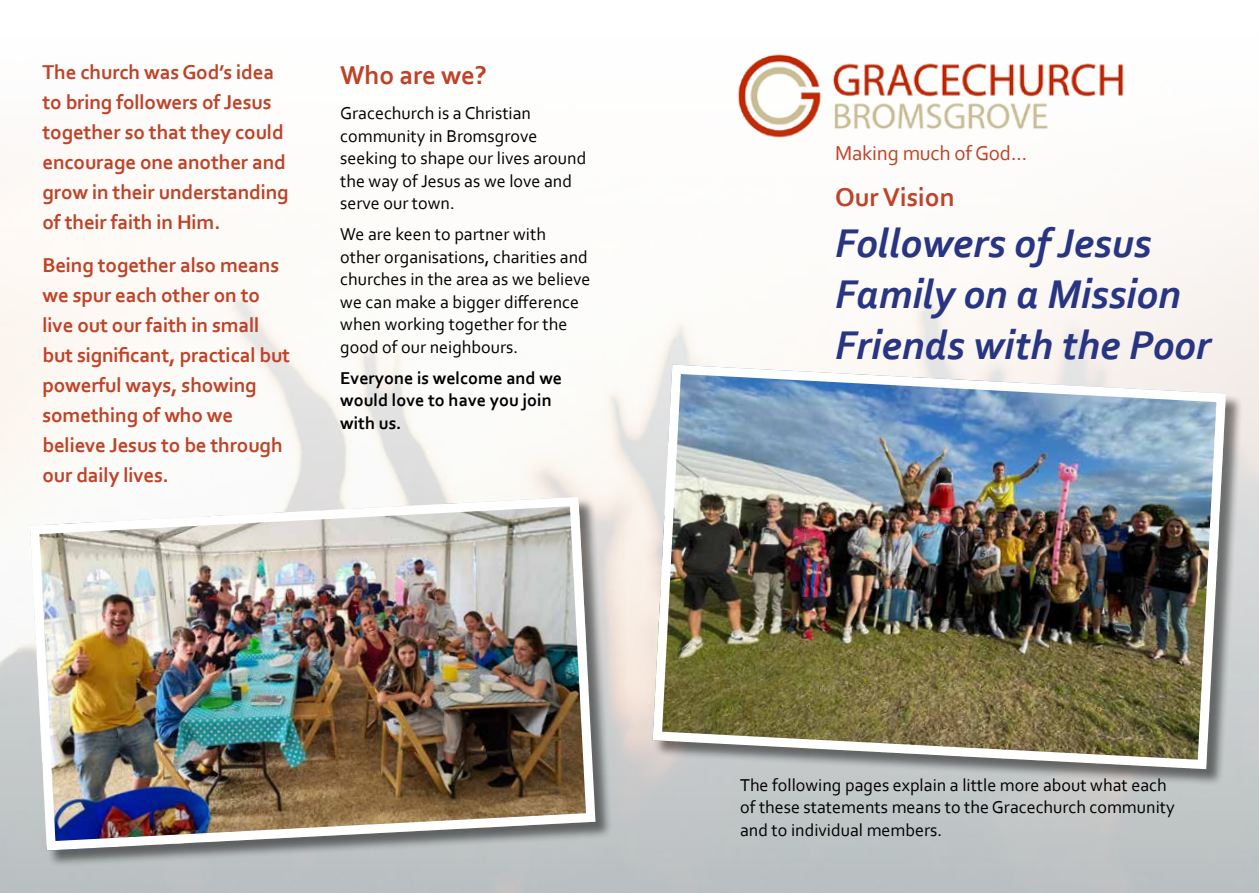
<style>
.page{position:relative;width:1259px;height:893px;background:#fff}
.page>*{position:absolute;margin:0;border:0;box-sizing:border-box;transform-origin:0 0}
.t1{font:italic 700 42px/50.8px "Corbel";color:#283583}
.t2{font:700 27px "Corbel";color:#be4328}
.t3{font:700 21px/30px "Corbel";letter-spacing:-.01em;color:#be4328}
.t4{font:21px "Corbel";letter-spacing:-.01em;color:#be4328}
.t5{font:18px/22.5px "Corbel";color:#000}
.t6{font:700 18px/22.5px "Corbel";color:#000}
</style>
<div class="page">
<img style="left:0;top:54px;width:1259px;height:839px">
<div style="left:31px;top:498px;width:581px;height:369px;background:#000;opacity:.5"></div>
<img style="left:25px;top:492px;width:575px;height:363px">
<div style="left:654px;top:366px;width:588px;height:420px;background:#000;opacity:.5"></div>
<img style="left:648px;top:360px;width:582px;height:414px">
<p class="t3" style="left:43px;top:57px;width:248px">The church was God’s idea to bring followers of Jesus together so that they could encourage one another and grow in their understanding of their faith in Him.</p>
<p class="t3" style="left:43px;top:250px;width:249px">Being together also means we spur each other on to live out our faith in small but significant, practical but powerful ways, showing something of who we believe Jesus to be through our daily lives.</p>
<h2 class="t2" style="left:340px;top:58px;width:148px">Who are we?</h2>
<p class="t5" style="left:340px;top:101px;width:247px">Gracechurch is a Christian community in Bromsgrove seeking to shape our lives around the way of Jesus as we love and serve our town.</p>
<p class="t5" style="left:340px;top:222px;width:252px">We are keen to partner with other organisations, charities and churches in the area as we believe we can make a bigger difference when working together for the good of our neighbours.</p>
<p class="t6" style="left:340px;top:366px;width:223px">Everyone is welcome and we would love to have you join with us.</p>
<p class="t4" style="left:835px;top:140px;width:194px">Making much of God...</p>
<h2 class="t2" style="left:835px;top:181px;width:121px">Our Vision</h2>
<h1 class="t1" style="left:835px;top:217px;width:377px">Followers of Jesus<br>Family on a Mission<br>Friends with the Poor</h1>
<p class="t5" style="left:740px;top:773px;width:436px">The following pages explain a little more about what each of these statements means to the Gracechurch community and to individual members.</p>
</div>
